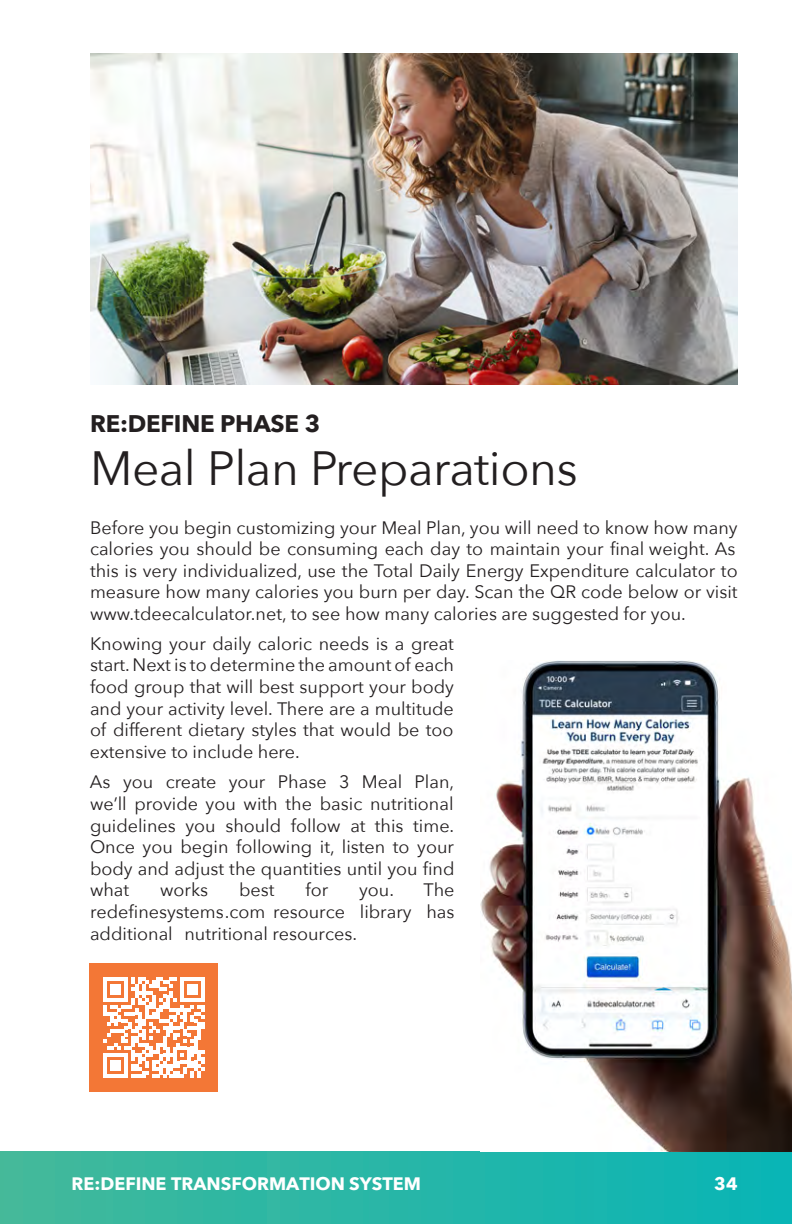
<style>
.page{position:relative;width:792px;height:1224px;background:#fff}
.page>*{position:absolute;margin:0;border:0;box-sizing:border-box;transform-origin:0 0}
.t1{font:48px "Avenir Next";letter-spacing:-.01em;color:#231f20}
.t2{font:700 24px "Avenir Next";letter-spacing:-.01em;color:#231f20}
.t3{font:18px/21.6px "Avenir Next";color:#231f20;text-align:justify}
.t4{font:700 18px "Avenir Next";color:#fff}
.t5{font:700 18px "Avenir Next";color:#fff}
.s1{font-style:inherit}
</style>
<div class="page">
<div style="left:0;top:1152px;width:792px;height:72px;background:linear-gradient(to right,#44b99a,#09b4b5)"></div>
<img style="left:481px;top:660px;width:311px;height:492px">
<img style="left:90px;top:53px;width:648px;height:331px">
<div style="left:90px;top:963px;width:128px;height:129px;background:#f37736"></div>
<svg style="left:104px;top:977px;width:100px;height:101px"></svg>
<h2 class="t2" style="left:90px;top:403px;width:232px">RE:DEFINE PHASE <span class="s1">3</span></h2>
<h1 class="t1" style="left:90px;top:437px;width:489px">Meal Plan Preparations</h1>
<p class="t3" style="left:90px;top:517px;width:649px;text-align:left">Before you begin customizing your Meal Plan, you will need to know how many calories you should be consuming each day to maintain your final weight. As this is very individualized, use the Total Daily Energy Expenditure calculator to measure how many calories you burn per day. Scan the QR code below or visit www.tdeecalculator.net, to see how many calories are suggested for you.</p>
<p class="t3" style="left:90px;top:633px;width:365px">Knowing your daily caloric needs is a great start. Next is to determine the amount of each food group that will best support your body and your activity level. There are a multitude of different dietary styles that would be too extensive to include here.</p>
<p class="t3" style="left:90px;top:772px;width:366px">As you create your Phase 3 Meal Plan, we’ll provide you with the basic nutritional guidelines you should follow at this time.<br>Once you begin following it, listen to your body and adjust the quantities until you find what</p>
<p class="t3" style="left:160px;top:880px;width:50px">works</p>
<p class="t3" style="left:239px;top:880px;width:37px">best</p>
<p class="t3" style="left:305px;top:880px;width:24px">for</p>
<p class="t3" style="left:359px;top:880px;width:36px">you.</p>
<p class="t3" style="left:90px;top:880px;width:366px;text-indent:333px">The <span class="s1">redefinesystems</span>.com resource library has additional nutritional resources.</p>
<p class="t4" style="left:72px;top:1168px;width:351px">RE:DEFINE TRANSFORMATION <span class="s1">SYSTEM</span></p>
<p class="t5" style="left:714px;top:1172px;width:25px">34</p>
</div>
